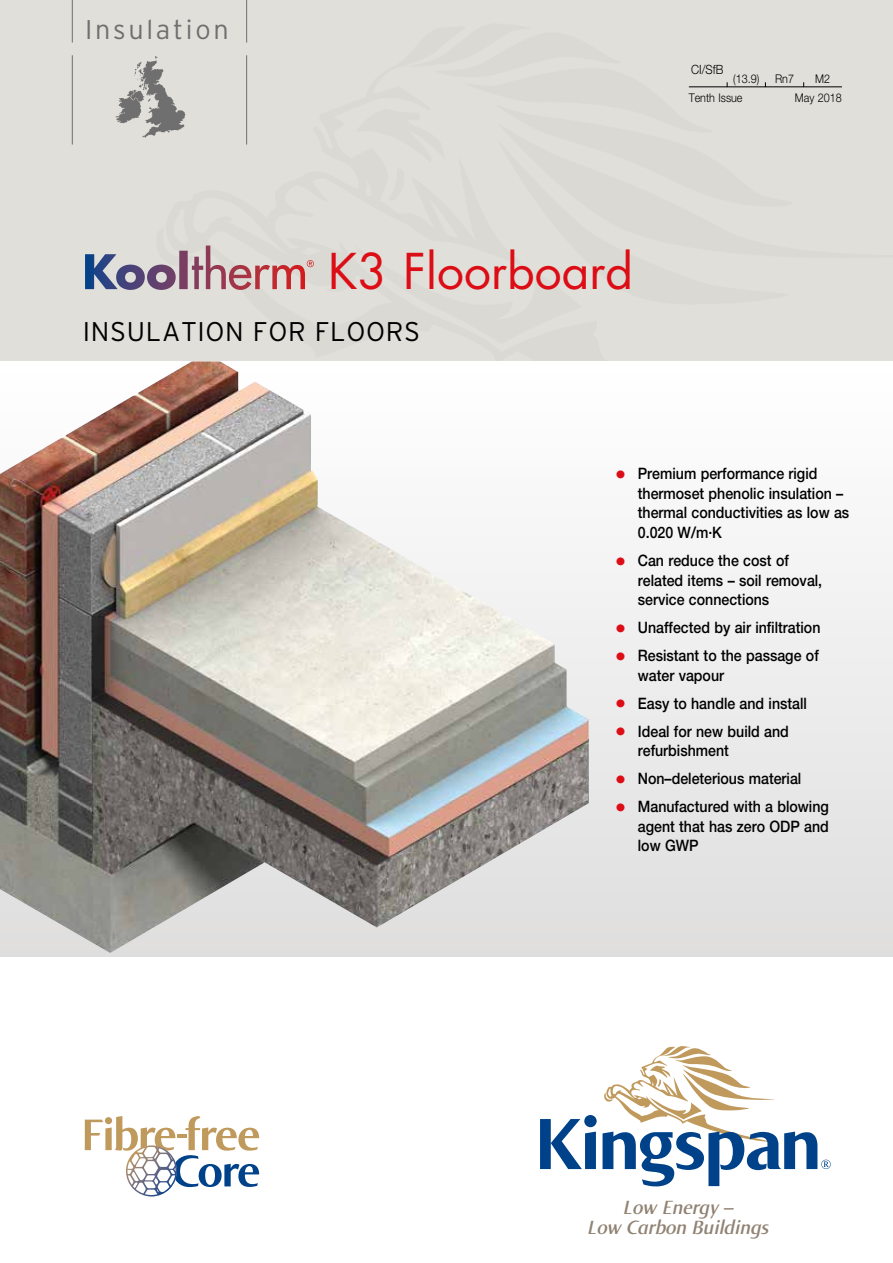
<style>
.page{position:relative;width:893px;height:1263px;background:#fff}
.page>*{position:absolute;margin:0;border:0;box-sizing:border-box;transform-origin:0 0}
.t1{font:48px "Futura";color:#dc0d15}
.t2{font:300 27px "Interstate";letter-spacing:.025em;color:#000}
.t3{font:300 27px "Interstate";letter-spacing:.1em;color:#706f6f}
.t4{font:italic 600 20.25px/20.2px "Norma";color:#908273;text-align:center}
.t5{font:500 15.75px/19.5px "Helvetica Neue";color:#000;scale:.9 1}
.t6{font:300 12.75px "Helvetica Neue";color:#000;scale:.9 1}
.t7{font:300 12px "Helvetica Neue";color:#000;scale:.9 1}
.s1{color:#dc0d15}
</style>
<div class="page">
<div style="left:0;top:0;width:893px;height:361px;background:#e0dfda"></div>
<hr style="left:72px;top:0;width:1px;height:43px;background:#706f6f">
<hr style="left:246px;top:0;width:1px;height:43px;background:#706f6f">
<img style="left:115px;top:56px;width:71px;height:82px">
<hr style="left:72px;top:55px;width:1px;height:90px;background:#706f6f">
<hr style="left:246px;top:55px;width:1px;height:90px;background:#706f6f">
<div style="left:0;top:361px;width:893px;height:596px;background:linear-gradient(to bottom,#fff,#dfdede)"></div>
<hr style="left:689px;top:87px;width:153px;height:1px;background:#000">
<svg style="left:85px;top:246px;width:229px;height:44px"></svg>
<img style="left:0;top:361px;width:589px;height:592px">
<svg style="left:540px;top:1046px;width:291px;height:140px"></svg>
<svg style="left:85px;top:1116px;width:174px;height:80px"></svg>
<h2 class="t3" style="left:85px;top:14px;width:145px">Insulation</h2>
<h1 class="t1" style="left:328px;top:239px;width:307px">K3 Floorboard</h1>
<h2 class="t2" style="left:83px;top:316px;width:339px">INSULATION FOR FLOORS</h2>
<p class="t6" style="left:691px;top:62px;width:37px">CI/SfB</p>
<p class="t7" style="left:689px;top:90px;width:61px">Tenth Issue</p>
<p class="t7" style="left:795px;top:90px;width:54px">May 2018</p>
<p class="t7" style="left:733px;top:72px;width:31px">(13.9)</p>
<p class="t7" style="left:775px;top:72px;width:23px">Rn7</p>
<p class="t7" style="left:815px;top:72px;width:18px">M2</p>
<p class="t5" style="left:638px;top:464px;width:236px;text-indent:-21px"><span class="s1">●</span> Premium performance rigid thermoset phenolic insulation – thermal conductivities as low as<br>0.020 W/m.K</p>
<p class="t5" style="left:638px;top:550px;width:206px;text-indent:-21px"><span class="s1">●</span> Can reduce the cost of related items – soil removal, service connections</p>
<p class="t5" style="left:617px;top:617px;width:228px"><span class="s1">●</span> Unaffected by air infiltration</p>
<p class="t5" style="left:638px;top:645px;width:203px;text-indent:-21px"><span class="s1">●</span> Resistant to the passage of water vapour</p>
<p class="t5" style="left:617px;top:693px;width:213px"><span class="s1">●</span> Easy to handle and install</p>
<p class="t5" style="left:638px;top:721px;width:169px;text-indent:-21px"><span class="s1">●</span> Ideal for new build and refurbishment</p>
<p class="t5" style="left:617px;top:768px;width:207px"><span class="s1">●</span> Non–deleterious material</p>
<p class="t5" style="left:638px;top:796px;width:214px;text-align:justify;text-indent:-21px"><span class="s1">●</span> Manufactured with a blowing agent that has zero ODP and low GWP</p>
<p class="t4" style="left:588px;top:1197px;width:183px">Low Energy –<br>Low Carbon Buildings</p>
</div>
